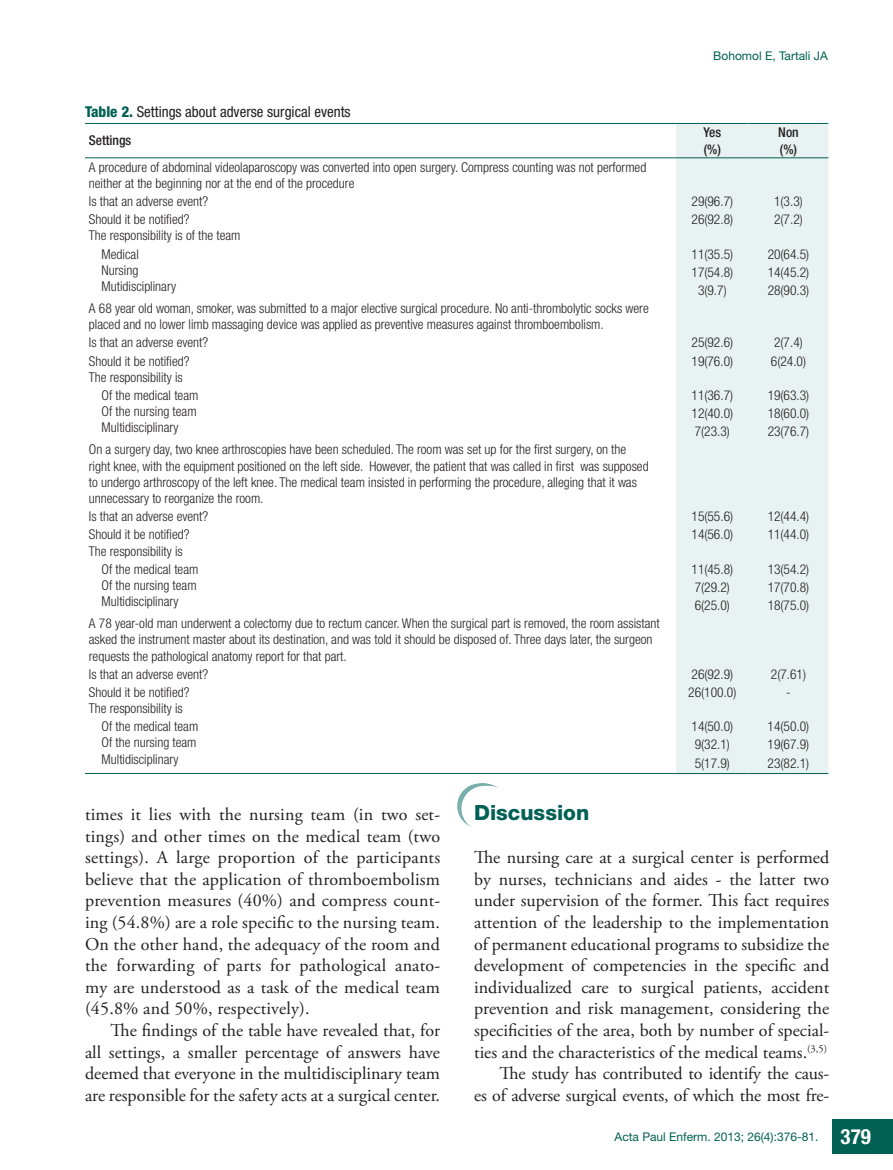
<style>
.page{position:relative;width:893px;height:1170px;background:#fff}
.page>*{position:absolute;margin:0;border:0;box-sizing:border-box;transform-origin:0 0}
.t1{font:800 21px "Helvetica Neue LT Std";color:#006053}
.t2{font:18px/21.6px "Adobe Garamond Pro";color:#231f20;text-align:justify}
.t3{font:condensed 15px "Helvetica Neue LT Std";color:#231f20}
.t4{font:300 condensed 13.5px/16.2px "Helvetica Neue LT Std";color:#231f20}
.t5{font:500 condensed 13.5px/16.2px "Helvetica Neue LT Std";color:#231f20}
.t6{font:12px "Helvetica Neue LT Std";color:#006053}
.s1{font-weight:800;color:#006053}
.s2{font-weight:700;font-stretch:condensed;font-size:21px;color:#fff}
</style>
<div class="page">
<div style="left:832px;top:1118px;width:61px;height:35px;background:#006053"></div>
<div style="left:676px;top:124px;width:152px;height:649px;background:#e9f2f2"></div>
<hr style="left:85px;top:123px;width:591px;height:1px;background:#006053">
<hr style="left:676px;top:123px;width:73px;height:1px;background:#006053">
<hr style="left:749px;top:123px;width:79px;height:1px;background:#006053">
<hr style="left:85px;top:157px;width:591px;height:1px;background:#006053">
<hr style="left:676px;top:157px;width:73px;height:1px;background:#006053">
<hr style="left:749px;top:157px;width:79px;height:1px;background:#006053">
<hr style="left:85px;top:773px;width:591px;height:1px;background:#006053">
<hr style="left:676px;top:773px;width:73px;height:1px;background:#006053">
<hr style="left:749px;top:773px;width:79px;height:1px;background:#006053">
<hr style="left:480px;top:783px;width:1px;height:45px;background:#7aafaa">
<svg style="left:482px;top:783px;width:6px;height:3px"></svg>
<hr style="left:484px;top:785px;width:1px;height:45px;background:#fff">
<p class="t6" style="left:713px;top:48px;width:116px">Bohomol E, Tartali JA</p>
<p class="t3" style="left:85px;top:103px;width:267px"><span class="s1">Table 2.</span> Settings about adverse surgical events</p>
<p class="t5" style="left:89px;top:132px;width:44px">Settings</p>
<p class="t5" style="left:703px;top:124px;width:19px">Yes (%)</p>
<p class="t5" style="left:778px;top:124px;width:22px">Non (%)</p>
<p class="t4" style="left:89px;top:159px;width:559px">A procedure of abdominal videolaparoscopy was converted into open surgery. Compress counting was not performed neither at the beginning nor at the end of the procedure</p>
<p class="t4" style="left:89px;top:193px;width:121px">Is that an adverse event?</p>
<p class="t4" style="left:691px;top:193px;width:43px">29(96.7)</p>
<p class="t4" style="left:774px;top:193px;width:30px">1(3.3)</p>
<p class="t4" style="left:89px;top:211px;width:153px">Should it be notified?<br>The responsibility is of the team</p>
<p class="t4" style="left:691px;top:211px;width:43px">26(92.8)</p>
<p class="t4" style="left:774px;top:211px;width:30px">2(7.2)</p>
<p class="t4" style="left:102px;top:245px;width:76px">Medical<br>Nursing<br>Mutidisciplinary</p>
<p class="t4" style="left:691px;top:245px;width:43px">11(35.5)</p>
<p class="t4" style="left:768px;top:245px;width:43px">20(64.5)</p>
<p class="t4" style="left:691px;top:264px;width:43px">17(54.8)</p>
<p class="t4" style="left:768px;top:264px;width:43px">14(45.2)</p>
<p class="t4" style="left:698px;top:282px;width:30px">3(9.7)</p>
<p class="t4" style="left:768px;top:282px;width:43px">28(90.3)</p>
<p class="t4" style="left:89px;top:300px;width:561px">A 68 year old woman, smoker, was submitted to a major elective surgical procedure. No anti-thrombolytic socks were placed and no lower limb massaging device was applied as preventive measures against thromboembolism.</p>
<p class="t4" style="left:89px;top:334px;width:121px">Is that an adverse event?</p>
<p class="t4" style="left:691px;top:334px;width:43px">25(92.6)</p>
<p class="t4" style="left:774px;top:334px;width:30px">2(7.4)</p>
<p class="t4" style="left:89px;top:352px;width:102px">Should it be notified?<br>The responsibility is</p>
<p class="t4" style="left:691px;top:352px;width:43px">19(76.0)</p>
<p class="t4" style="left:771px;top:352px;width:37px">6(24.0)</p>
<p class="t4" style="left:102px;top:387px;width:98px">Of the medical team<br>Of the nursing team<br>Multidisciplinary</p>
<p class="t4" style="left:691px;top:387px;width:43px">11(36.7)</p>
<p class="t4" style="left:768px;top:387px;width:43px">19(63.3)</p>
<p class="t4" style="left:691px;top:405px;width:43px">12(40.0)</p>
<p class="t4" style="left:768px;top:405px;width:43px">18(60.0)</p>
<p class="t4" style="left:695px;top:423px;width:37px">7(23.3)</p>
<p class="t4" style="left:768px;top:423px;width:43px">23(76.7)</p>
<p class="t4" style="left:89px;top:441px;width:561px">On a surgery day, two knee arthroscopies have been scheduled. The room was set up for the first surgery, on the right knee, with the equipment positioned on the left side. However, the patient that was called in first was supposed to undergo arthroscopy of the left knee. The medical team insisted in performing the procedure, alleging that it was unnecessary to reorganize the room.</p>
<p class="t4" style="left:89px;top:508px;width:121px">Is that an adverse event?</p>
<p class="t4" style="left:691px;top:508px;width:43px">15(55.6)</p>
<p class="t4" style="left:768px;top:508px;width:43px">12(44.4)</p>
<p class="t4" style="left:89px;top:526px;width:102px">Should it be notified?<br>The responsibility is</p>
<p class="t4" style="left:691px;top:526px;width:43px">14(56.0)</p>
<p class="t4" style="left:768px;top:526px;width:43px">11(44.0)</p>
<p class="t4" style="left:102px;top:560px;width:98px">Of the medical team<br>Of the nursing team<br>Multidisciplinary</p>
<p class="t4" style="left:691px;top:560px;width:43px">11(45.8)</p>
<p class="t4" style="left:768px;top:560px;width:43px">13(54.2)</p>
<p class="t4" style="left:695px;top:579px;width:37px">7(29.2)</p>
<p class="t4" style="left:768px;top:579px;width:43px">17(70.8)</p>
<p class="t4" style="left:695px;top:597px;width:37px">6(25.0)</p>
<p class="t4" style="left:768px;top:597px;width:43px">18(75.0)</p>
<p class="t4" style="left:89px;top:615px;width:572px">A 78 year-old man underwent a colectomy due to rectum cancer. When the surgical part is removed, the room assistant asked the instrument master about its destination, and was told it should be disposed of. Three days later, the surgeon requests the pathological anatomy report for that part.</p>
<p class="t4" style="left:89px;top:665px;width:121px">Is that an adverse event?</p>
<p class="t4" style="left:691px;top:665px;width:43px">26(92.9)</p>
<p class="t4" style="left:771px;top:665px;width:37px">2(7.61)</p>
<p class="t4" style="left:89px;top:684px;width:102px">Should it be notified?<br>The responsibility is</p>
<p class="t4" style="left:688px;top:684px;width:50px">26(100.0)</p>
<p class="t4" style="left:786px;top:684px;width:6px">-</p>
<p class="t4" style="left:102px;top:718px;width:98px">Of the medical team<br>Of the nursing team<br>Multidisciplinary</p>
<p class="t4" style="left:691px;top:718px;width:43px">14(50.0)</p>
<p class="t4" style="left:768px;top:718px;width:43px">14(50.0)</p>
<p class="t4" style="left:695px;top:736px;width:37px">9(32.1)</p>
<p class="t4" style="left:768px;top:736px;width:43px">19(67.9)</p>
<p class="t4" style="left:695px;top:754px;width:37px">5(17.9)</p>
<p class="t4" style="left:768px;top:754px;width:43px">23(82.1)</p>
<p class="t2" style="left:85px;top:804px;width:357px">times it lies with the nursing team (in two set&shy;tings) and other times on the medical team (two settings). A large proportion of the participants believe that the application of thromboembolism prevention measures (40%) and compress count&shy;ing (54.8%) are a role specific to the nursing team.<br>On the other hand, the adequacy of the room and the forwarding of parts for pathological anato&shy;my are understood as a task of the medical team (45.8% and 50%, respectively).</p>
<h2 class="t2" style="left:85px;top:1020px;width:357px;text-indent:26px">The findings of the table have revealed that, for all settings, a smaller percentage of answers have deemed that everyone in the multidisciplinary team are responsible for the safety acts at a surgical center.</h2>
<h1 class="t1" style="left:474px;top:799px;width:117px">Discussion</h1>
<p class="t2" style="left:474px;top:847px;width:357px;text-align:right">The nursing care at a surgical center is performed by nurses, technicians and aides - the latter two under supervision of the former. This fact requires attention of the leadership to the implementation of permanent educational programs to subsidize the development of competencies in the specific and individualized care to surgical patients, accident prevention and risk management, considering the specificities of the area, both by number of special&shy;ties and the characteristics of the medical teams.<sup>(3,5)<br></sup>The study has contributed to identify the caus-<br>es of adverse surgical events, of which the most fre-</p>
<p class="t6" style="left:615px;top:1129px;width:258px">Acta Paul Enferm. 2013; 26(4):376-81. <span class="s2">379</span></p>
</div>
